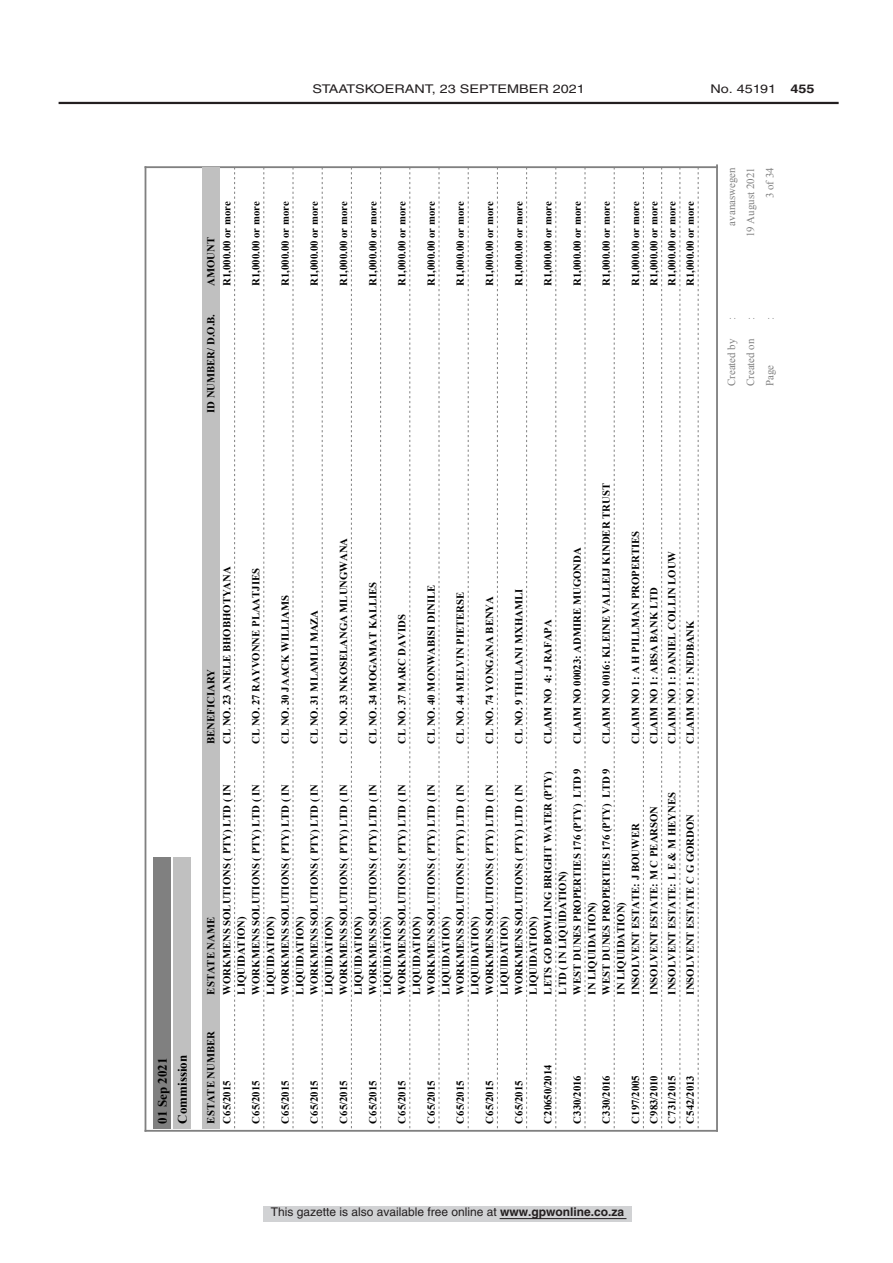
<style>
.page{position:relative;width:893px;height:1263px;background:#fff}
.page>*{position:absolute;margin:0;border:0;box-sizing:border-box;transform-origin:0 0}
.t1{font:700 12.9px "Times New Roman";color:#000}
.t2{font:12px "Helvetica LT Std";color:#231f20}
.t3{font:12px "Helvetica LT Std";color:#231f20;scale:1.2 1}
.t4{font:10.95px/19.2px "Times New Roman";color:#808080;text-align:justify}
.t5{font:700 10.65px/14.5px "Times New Roman";color:#000}
.s1{font-weight:700}
</style>
<div class="page">
<div style="left:263px;top:1206px;width:369px;height:16px;background:#d1d2d4"></div>
<hr style="left:500px;top:1218px;width:126px;height:1px;background:#231f20">
<hr style="left:59px;top:102px;width:780px;height:2px;background:#231f20">
<hr style="left:145px;top:1130px;width:572px;height:2px;background:#808080">
<hr style="left:145px;top:166px;width:572px;height:2px;background:#808080">
<hr style="left:145px;top:167px;width:1px;height:964px;background:#808080">
<svg style="left:698px;top:168px;width:1px;height:960px"></svg>
<svg style="left:680px;top:168px;width:1px;height:960px"></svg>
<svg style="left:661px;top:168px;width:1px;height:960px"></svg>
<svg style="left:643px;top:168px;width:1px;height:960px"></svg>
<svg style="left:614px;top:168px;width:1px;height:960px"></svg>
<svg style="left:585px;top:168px;width:1px;height:960px"></svg>
<svg style="left:556px;top:168px;width:1px;height:960px"></svg>
<svg style="left:526px;top:168px;width:1px;height:960px"></svg>
<svg style="left:497px;top:168px;width:1px;height:960px"></svg>
<svg style="left:468px;top:168px;width:1px;height:960px"></svg>
<svg style="left:439px;top:168px;width:1px;height:960px"></svg>
<svg style="left:410px;top:168px;width:1px;height:960px"></svg>
<svg style="left:380px;top:168px;width:1px;height:960px"></svg>
<svg style="left:351px;top:168px;width:1px;height:960px"></svg>
<svg style="left:322px;top:168px;width:1px;height:960px"></svg>
<svg style="left:293px;top:168px;width:1px;height:960px"></svg>
<svg style="left:264px;top:168px;width:1px;height:960px"></svg>
<svg style="left:234px;top:168px;width:1px;height:960px"></svg>
<hr style="left:716px;top:165px;width:2px;height:966px;background:#808080">
<div style="left:153px;top:1117px;width:17px;height:12px;background:#808080"></div>
<div style="left:153px;top:857px;width:17px;height:266px;background:#808080"></div>
<div style="left:202px;top:167px;width:17px;height:962px;background:#c0c0c0"></div>
<div style="left:173px;top:1117px;width:17px;height:12px;background:#c0c0c0"></div>
<div style="left:173px;top:857px;width:17px;height:266px;background:#c0c0c0"></div>
<p class="t3" style="left:312px;top:82px;width:156px">STAATSKOERANT, 23 Septem</p>
<p class="t3" style="left:519px;top:82px;width:56px">ber 2021</p>
<p class="t3" style="left:710px;top:82px;width:88px">No. 45191 <span class="s1">455</span></p>
<p class="t5" style="left:203px;top:286px;width:50px;rotate:-90deg">AMOUNT</p>
<p class="t5" style="left:219px;top:286px;width:86px;rotate:-90deg">R1,000.00 or more</p>
<p class="t5" style="left:203px;top:413px;width:101px;rotate:-90deg">ID NUMBER/ D.O.B.</p>
<p class="t5" style="left:248px;top:286px;width:86px;rotate:-90deg">R1,000.00 or more</p>
<p class="t5" style="left:278px;top:286px;width:86px;rotate:-90deg">R1,000.00 or more</p>
<p class="t5" style="left:307px;top:286px;width:86px;rotate:-90deg">R1,000.00 or more</p>
<p class="t5" style="left:336px;top:286px;width:86px;rotate:-90deg">R1,000.00 or more</p>
<p class="t5" style="left:365px;top:286px;width:86px;rotate:-90deg">R1,000.00 or more</p>
<p class="t5" style="left:394px;top:286px;width:86px;rotate:-90deg">R1,000.00 or more</p>
<p class="t5" style="left:424px;top:286px;width:86px;rotate:-90deg">R1,000.00 or more</p>
<p class="t5" style="left:453px;top:286px;width:86px;rotate:-90deg">R1,000.00 or more</p>
<p class="t5" style="left:482px;top:286px;width:86px;rotate:-90deg">R1,000.00 or more</p>
<p class="t5" style="left:511px;top:286px;width:86px;rotate:-90deg">R1,000.00 or more</p>
<p class="t5" style="left:540px;top:286px;width:86px;rotate:-90deg">R1,000.00 or more</p>
<p class="t5" style="left:570px;top:286px;width:86px;rotate:-90deg">R1,000.00 or more</p>
<p class="t5" style="left:599px;top:286px;width:86px;rotate:-90deg">R1,000.00 or more</p>
<p class="t5" style="left:628px;top:286px;width:86px;rotate:-90deg">R1,000.00 or more</p>
<p class="t5" style="left:646px;top:286px;width:86px;rotate:-90deg">R1,000.00 or more</p>
<p class="t5" style="left:664px;top:286px;width:86px;rotate:-90deg">R1,000.00 or more</p>
<p class="t5" style="left:683px;top:286px;width:86px;rotate:-90deg">R1,000.00 or more</p>
<p class="t1" style="left:154px;top:1123px;width:67px;rotate:-90deg">01 Sep 2021</p>
<p class="t1" style="left:174px;top:1123px;width:70px;rotate:-90deg">Commission</p>
<p class="t5" style="left:203px;top:744px;width:76px;rotate:-90deg">BENEFICIARY</p>
<p class="t5" style="left:219px;top:744px;width:179px;rotate:-90deg">CL NO. 23 ANELE BHOBHOTYANA</p>
<p class="t5" style="left:248px;top:744px;width:177px;rotate:-90deg">CL NO. 27 RAYVONNE PLAATJIES</p>
<p class="t5" style="left:278px;top:744px;width:150px;rotate:-90deg">CL NO. 30 JAACK WILLIAMS</p>
<p class="t5" style="left:307px;top:744px;width:136px;rotate:-90deg">CL NO. 31 MLAMLI MAZA</p>
<p class="t5" style="left:336px;top:744px;width:208px;rotate:-90deg">CL NO. 33 NKOSELANGA MLUNGWANA</p>
<p class="t5" style="left:365px;top:744px;width:164px;rotate:-90deg">CL NO. 34 MOGAMAT KALLIES</p>
<p class="t5" style="left:394px;top:744px;width:131px;rotate:-90deg">CL NO. 37 MARC DAVIDS</p>
<p class="t5" style="left:424px;top:744px;width:161px;rotate:-90deg">CL NO. 40 MONWABISI DINILE</p>
<p class="t5" style="left:453px;top:744px;width:153px;rotate:-90deg">CL NO. 44 MELVIN PIETERSE</p>
<p class="t5" style="left:482px;top:744px;width:149px;rotate:-90deg">CL NO. 74 YONGANA BENYA</p>
<p class="t5" style="left:511px;top:744px;width:156px;rotate:-90deg">CL NO. 9 THULANI MXHAMLI</p>
<p class="t5" style="left:540px;top:744px;width:126px;rotate:-90deg">CLAIM NO 4: J RAFAPA</p>
<p class="t5" style="left:570px;top:744px;width:198px;rotate:-90deg">CLAIM NO 00023: ADMIRE MUGONDA</p>
<p class="t5" style="left:599px;top:744px;width:262px;rotate:-90deg">CLAIM NO 0016: KLEINE VALLEIJ KINDER TRUST</p>
<p class="t5" style="left:628px;top:744px;width:214px;rotate:-90deg">CLAIM NO 1: A H PILLMAN PROPERTIES</p>
<p class="t5" style="left:203px;top:994px;width:79px;rotate:-90deg">ESTATE NAME</p>
<p class="t5" style="left:570px;top:994px;width:228px;rotate:-90deg">WEST DUNES PROPERTIES 176 (PTY) LTD 9<br>IN LIQUIDATION)</p>
<p class="t5" style="left:599px;top:994px;width:228px;rotate:-90deg">WEST DUNES PROPERTIES 176 (PTY) LTD 9<br>IN LIQUIDATION)</p>
<p class="t5" style="left:540px;top:994px;width:224px;rotate:-90deg">LETS GO BOWLING BRIGHT WATER (PTY)<br>LTD ( IN LIQUIDATION)</p>
<p class="t5" style="left:219px;top:994px;width:212px;rotate:-90deg">WORKMENS SOLUTIONS ( PTY) LTD ( IN<br>LIQUIDATION)</p>
<p class="t5" style="left:248px;top:994px;width:212px;rotate:-90deg">WORKMENS SOLUTIONS ( PTY) LTD ( IN<br>LIQUIDATION)</p>
<p class="t5" style="left:278px;top:994px;width:212px;rotate:-90deg">WORKMENS SOLUTIONS ( PTY) LTD ( IN<br>LIQUIDATION)</p>
<p class="t5" style="left:307px;top:994px;width:212px;rotate:-90deg">WORKMENS SOLUTIONS ( PTY) LTD ( IN<br>LIQUIDATION)</p>
<p class="t5" style="left:336px;top:994px;width:212px;rotate:-90deg">WORKMENS SOLUTIONS ( PTY) LTD ( IN<br>LIQUIDATION)</p>
<p class="t5" style="left:365px;top:994px;width:212px;rotate:-90deg">WORKMENS SOLUTIONS ( PTY) LTD ( IN<br>LIQUIDATION)</p>
<p class="t5" style="left:394px;top:994px;width:212px;rotate:-90deg">WORKMENS SOLUTIONS ( PTY) LTD ( IN<br>LIQUIDATION)</p>
<p class="t5" style="left:424px;top:994px;width:212px;rotate:-90deg">WORKMENS SOLUTIONS ( PTY) LTD ( IN<br>LIQUIDATION)</p>
<p class="t5" style="left:453px;top:994px;width:212px;rotate:-90deg">WORKMENS SOLUTIONS ( PTY) LTD ( IN<br>LIQUIDATION)</p>
<p class="t5" style="left:482px;top:994px;width:212px;rotate:-90deg">WORKMENS SOLUTIONS ( PTY) LTD ( IN<br>LIQUIDATION)</p>
<p class="t5" style="left:511px;top:994px;width:212px;rotate:-90deg">WORKMENS SOLUTIONS ( PTY) LTD ( IN<br>LIQUIDATION)</p>
<p class="t5" style="left:628px;top:994px;width:173px;rotate:-90deg">INSOLVENT ESTATE: J BOUWER</p>
<p class="t5" style="left:646px;top:744px;width:158px;rotate:-90deg">CLAIM NO 1: ABSA BANK LTD</p>
<p class="t5" style="left:664px;top:744px;width:195px;rotate:-90deg">CLAIM NO 1: DANIEL COLLIN LOUW</p>
<p class="t5" style="left:683px;top:744px;width:125px;rotate:-90deg">CLAIM NO 1: NEDBANK</p>
<p class="t5" style="left:646px;top:994px;width:190px;rotate:-90deg">INSOLVENT ESTATE: M C PEARSON</p>
<p class="t5" style="left:664px;top:994px;width:204px;rotate:-90deg">INSOLVENT ESTATE: L E &amp; M HEYNES</p>
<p class="t5" style="left:683px;top:994px;width:182px;rotate:-90deg">INSOLVENT ESTATE C G GORDON</p>
<p class="t5" style="left:203px;top:1123px;width:94px;rotate:-90deg">ESTATE NUMBER</p>
<p class="t5" style="left:219px;top:1123px;width:44px;rotate:-90deg">C65/2015</p>
<p class="t5" style="left:248px;top:1123px;width:44px;rotate:-90deg">C65/2015</p>
<p class="t5" style="left:278px;top:1123px;width:44px;rotate:-90deg">C65/2015</p>
<p class="t5" style="left:307px;top:1123px;width:44px;rotate:-90deg">C65/2015</p>
<p class="t5" style="left:336px;top:1123px;width:44px;rotate:-90deg">C65/2015</p>
<p class="t5" style="left:365px;top:1123px;width:44px;rotate:-90deg">C65/2015</p>
<p class="t5" style="left:394px;top:1123px;width:44px;rotate:-90deg">C65/2015</p>
<p class="t5" style="left:424px;top:1123px;width:44px;rotate:-90deg">C65/2015</p>
<p class="t5" style="left:453px;top:1123px;width:44px;rotate:-90deg">C65/2015</p>
<p class="t5" style="left:482px;top:1123px;width:44px;rotate:-90deg">C65/2015</p>
<p class="t5" style="left:511px;top:1123px;width:44px;rotate:-90deg">C65/2015</p>
<p class="t5" style="left:540px;top:1123px;width:60px;rotate:-90deg">C20650/2014</p>
<p class="t5" style="left:570px;top:1123px;width:50px;rotate:-90deg">C330/2016</p>
<p class="t5" style="left:599px;top:1123px;width:50px;rotate:-90deg">C330/2016</p>
<p class="t5" style="left:628px;top:1123px;width:50px;rotate:-90deg">C197/2005</p>
<p class="t5" style="left:646px;top:1123px;width:50px;rotate:-90deg">C983/2010</p>
<p class="t5" style="left:664px;top:1123px;width:50px;rotate:-90deg">C731/2015</p>
<p class="t5" style="left:683px;top:1123px;width:50px;rotate:-90deg">C542/2013</p>
<p class="t4" style="left:722px;top:226px;width:60px;rotate:-90deg">avanaswegen</p>
<p class="t4" style="left:741px;top:237px;width:71px;rotate:-90deg">19 August 2021</p>
<p class="t4" style="left:760px;top:198px;width:32px;rotate:-90deg">3 of 34</p>
<p class="t4" style="left:722px;top:320px;width:5px;rotate:-90deg">: : :</p>
<p class="t4" style="left:722px;top:386px;width:49px;rotate:-90deg">Created by Created on Page</p>
<p class="t2" style="left:271px;top:1204px;width:355px">This gazette is also available free online at <span class="s1">www.gpwonline.co.za</span></p>
</div>
